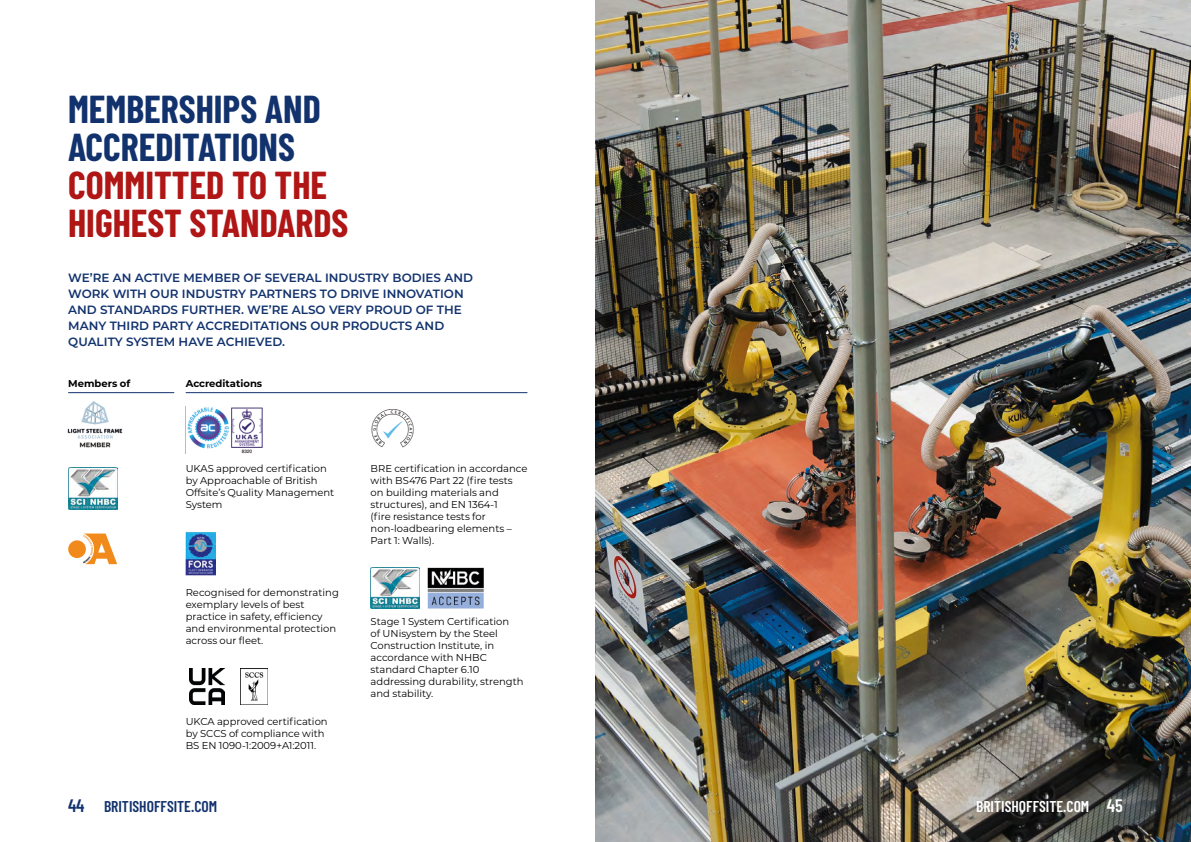
<style>
.page{position:relative;width:1191px;height:842px;background:#fff}
.page>*{position:absolute;margin:0;border:0;box-sizing:border-box;transform-origin:0 0}
.t1{font:700 38px/38px "Barlow Condensed";color:#af1615}
.t2{font:700 38px/38px "Barlow Condensed";color:#12326e}
.t3{font:600 15.6px "Barlow Condensed";color:#12326e}
.t4{font:600 15.6px "Barlow Condensed";color:#fff}
.t5{font:600 12px/16px "Montserrat";color:#12326e}
.t6{font:10px/12px "Montserrat";color:#000}
.t7{font:700 10px "Montserrat";color:#000}
.s1{font-size:18px}
</style>
<div class="page">
<hr style="left:68px;top:392px;width:106px;height:1px;background:#12326e">
<hr style="left:186px;top:392px;width:341px;height:1px;background:#12326e">
<img style="left:67px;top:401px;width:56px;height:47px">
<img style="left:187px;top:407px;width:76px;height:47px">
<img style="left:371px;top:409px;width:43px;height:39px">
<img style="left:186px;top:532px;width:29px;height:44px">
<svg style="left:68px;top:533px;width:49px;height:31px"></svg>
<img style="left:68px;top:468px;width:49px;height:41px">
<img style="left:427px;top:568px;width:56px;height:41px">
<img style="left:370px;top:567px;width:49px;height:42px">
<img style="left:240px;top:669px;width:28px;height:35px">
<img style="left:189px;top:669px;width:36px;height:35px">
<img style="left:595px;top:0;width:596px;height:842px">
<h1 class="t2" style="left:68px;top:88px;width:254px">MEMBERSHIPS AND<br>ACCREDITATIONS</h1>
<h1 class="t1" style="left:68px;top:164px;width:282px">COMMITTED TO THE<br>HIGHEST STANDARDS</h1>
<p class="t5" style="left:68px;top:270px;width:406px">WE’RE AN ACTIVE MEMBER OF SEVERAL INDUSTRY BODIES AND WORK WITH OUR INDUSTRY PARTNERS TO DRIVE INNOVATION AND STANDARDS FURTHER. WE’RE ALSO VERY PROUD OF THE MANY THIRD PARTY ACCREDITATIONS OUR PRODUCTS AND QUALITY SYSTEM HAVE ACHIEVED.</p>
<p class="t7" style="left:68px;top:376px;width:64px">Members of</p>
<p class="t7" style="left:186px;top:376px;width:78px">Accreditations</p>
<p class="t6" style="left:186px;top:462px;width:150px">UKAS approved certification by Approachable of British<br>Offsite’s Quality Management<br>System</p>
<p class="t6" style="left:370px;top:462px;width:158px">BRE certification in accordance with BS476 Part 22 (fire tests on building materials and structures), and EN 1364-1<br>(fire resistance tests for non-loadbearing elements –<br>Part 1: Walls).</p>
<p class="t6" style="left:186px;top:586px;width:155px">Recognised for demonstrating exemplary levels of best practice in safety, efficiency and environmental protection across our fleet.</p>
<p class="t6" style="left:186px;top:715px;width:143px">UKCA approved certification by SCCS of compliance with<br>BS EN 1090-1:2009+A1:2011.</p>
<p class="t6" style="left:370px;top:615px;width:154px">Stage 1 System Certification<br>of UNisystem by the Steel<br>Construction Institute, in accordance with NHBC standard Chapter 6.10 addressing durability, strength and stability.</p>
<h2 class="t3" style="left:68px;top:795px;width:151px"><span class="s1">44</span> BRITISHOFFSITE.COM</h2>
<h2 class="t4" style="left:976px;top:795px;width:148px">BRITISHOFFSITE.COM <span class="s1">45</span></h2>
</div>
